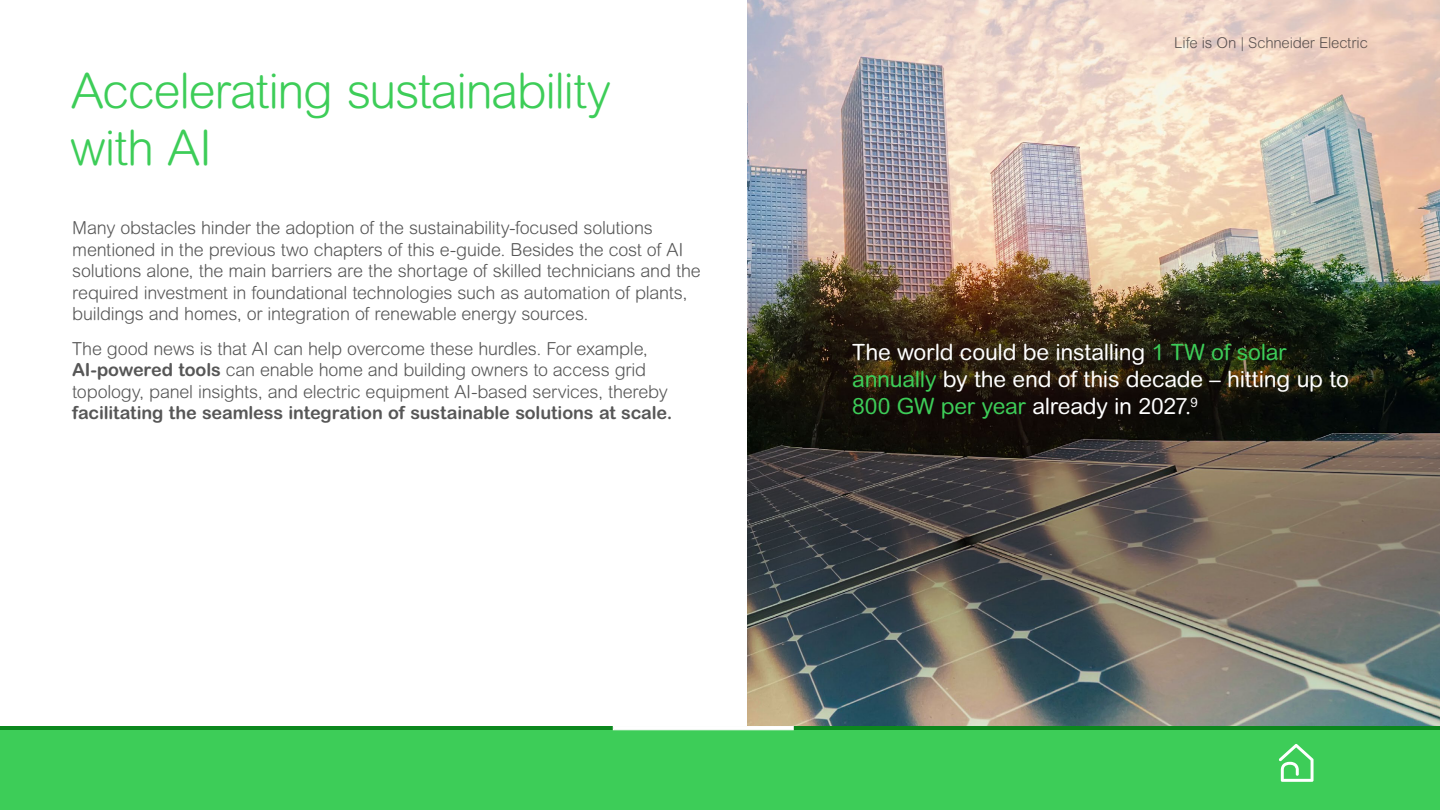
<style>
.page{position:relative;width:1440px;height:810px;background:#fff}
.page>*{position:absolute;margin:0;border:0;box-sizing:border-box;transform-origin:0 0}
.t1{font:300 48.75px/56.2px "Arial Rounded MT Pro";letter-spacing:-.025em;color:#3dcd58}
.t2{font:22.5px/27px "Arial Rounded MT Pro";letter-spacing:-.01em;color:#fff}
.t3{font:300 18px/21.6px "Arial Rounded MT Pro";letter-spacing:-.015em;color:#575757}
.t4{font:700 18px "Arial Rounded MT Pro";letter-spacing:-.01em;color:#575757}
.t5{font:300 15px "Arial Rounded MT Pro";letter-spacing:-.01em;color:#626469}
.s1{font-weight:700}
.s2{color:#3dcd58}
</style>
<div class="page">
<div style="left:0;top:726px;width:1440px;height:84px;background:#3dcd58"></div>
<hr style="left:0;top:726px;width:1440px;height:4px;background:#0c881e">
<svg style="left:1279px;top:744px;width:35px;height:38px"></svg>
<svg style="left:613px;top:726px;width:180px;height:4px"></svg>
<img style="left:748px;top:0;width:692px;height:726px">
<h1 class="t1" style="left:71px;top:65px;width:542px">Accelerating sustainability with AI</h1>
<p class="t3" style="left:72px;top:218px;width:630px">Many obstacles hinder the adoption of the sustainability-focused solutions mentioned in the previous two chapters of this e-guide. Besides the cost of AI solutions alone, the main barriers are the shortage of skilled technicians and the required investment in foundational technologies such as automation of plants, buildings and homes, or integration of renewable energy sources.</p>
<p class="t3" style="left:72px;top:338px;width:597px">The good news is that AI can help overcome these hurdles. For example,<br><span class="s1">AI-powered tools</span> can enable home and building owners to access grid topology, panel insights, and electric equipment AI-based services, thereby</p>
<p class="t4" style="left:72px;top:402px;width:602px">facilitating the seamless integration of sustainable solutions at scale.</p>
<p class="t5" style="left:1174px;top:34px;width:195px">Life is On | Schneider Electric</p>
<p class="t2" style="left:852px;top:340px;width:498px">The world could be installing <span class="s2">1 TW of solar annually</span> by the end of this decade – hitting up to<br><span class="s2">800 GW per year</span> already in 2027.<sup>9</sup></p>
</div>
